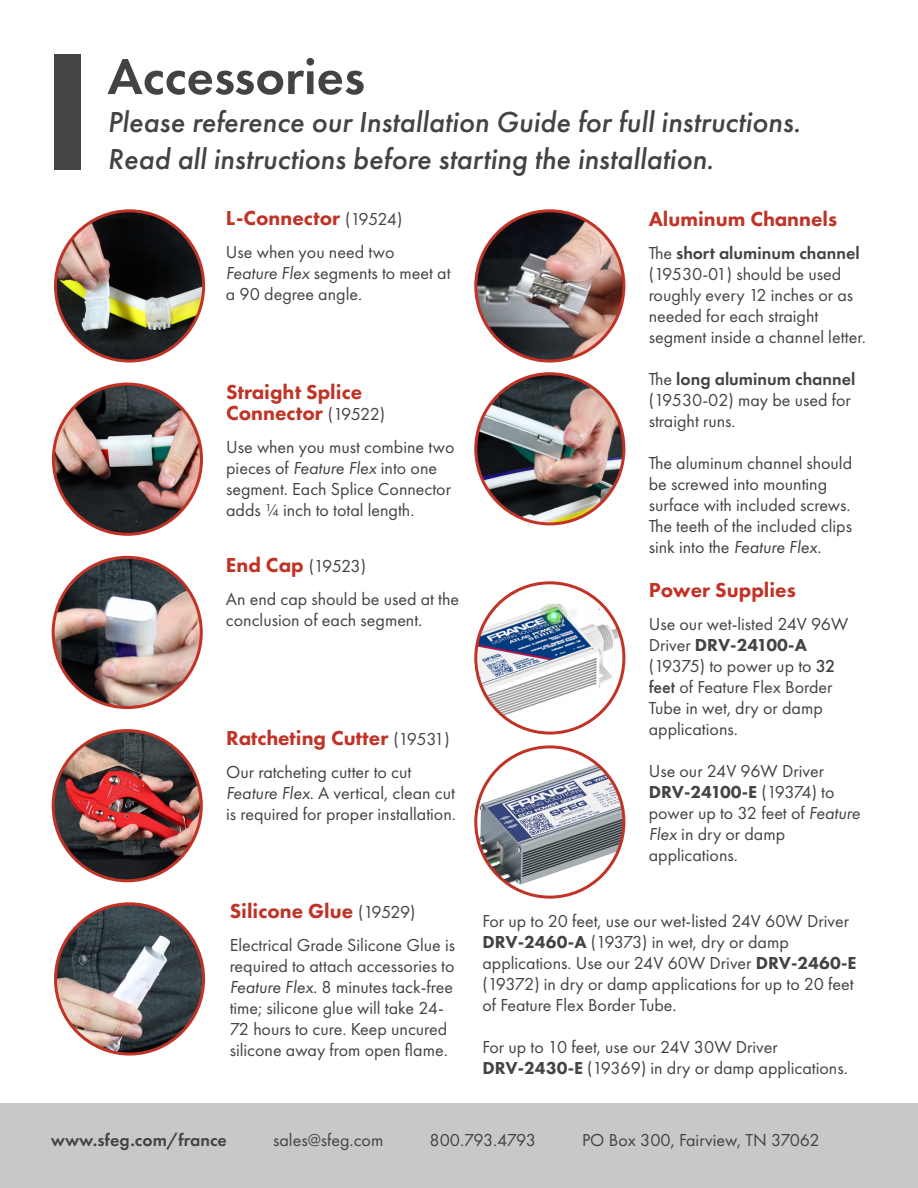
<style>
.page{position:relative;width:918px;height:1188px;background:#fff}
.page>*{position:absolute;margin:0;border:0;box-sizing:border-box;transform-origin:0 0}
.t1{font:600 52.5px "Futura PT";color:#434343}
.t2{font:italic 500 30px "Futura PT";color:#434343}
.t3{font:800 21px "Futura PT";color:#c03326}
.t4{font:18px/21px "Futura PT";color:#434343}
.t5{font:600 18px "Futura PT";color:#434343}
.t6{font:18px "Futura PT";letter-spacing:-.04em;color:#434343}
.s1{font-weight:400;font-size:18px;color:#434343}
.s2{font-style:italic}
.s3{font-weight:600}
.s4{font-weight:800;font-size:21px;color:#c03326}
.s5{font-weight:800}
.s6{font-weight:500}
</style>
<div class="page">
<div style="left:0;top:1104px;width:918px;height:84px;background:#c7c8ca"></div>
<div style="left:54px;top:54px;width:27px;height:115px;background:#444"></div>
<img style="left:56px;top:213px;width:148px;height:146px">
<div style="left:54px;top:209px;width:151px;height:154px;border:3px solid #c03326;border-radius:50%"></div>
<img style="left:477px;top:211px;width:147px;height:148px">
<div style="left:474px;top:209px;width:151px;height:154px;border:3px solid #c03326;border-radius:50%"></div>
<img style="left:476px;top:374px;width:148px;height:150px">
<div style="left:474px;top:372px;width:151px;height:153px;border:3px solid #c03326;border-radius:50%"></div>
<img style="left:53px;top:557px;width:148px;height:151px">
<div style="left:52px;top:556px;width:151px;height:153px;border:3px solid #c03326;border-radius:50%"></div>
<img style="left:53px;top:384px;width:148px;height:150px">
<div style="left:52px;top:383px;width:151px;height:153px;border:3px solid #c03326;border-radius:50%"></div>
<img style="left:53px;top:731px;width:148px;height:150px">
<div style="left:52px;top:729px;width:151px;height:153px;border:3px solid #c03326;border-radius:50%"></div>
<img style="left:56px;top:906px;width:148px;height:146px">
<div style="left:54px;top:902px;width:151px;height:154px;border:3px solid #c03326;border-radius:50%"></div>
<img style="left:477px;top:604px;width:147px;height:127px">
<div style="left:474px;top:581px;width:151px;height:154px;border:3px solid #c03326;border-radius:50%"></div>
<svg style="left:476px;top:747px;width:148px;height:150px"></svg>
<img style="left:477px;top:748px;width:147px;height:138px">
<div style="left:474px;top:745px;width:151px;height:154px;border:3px solid #c03326;border-radius:50%"></div>
<p class="t1" style="left:107px;top:44px;width:259px">Accessories</p>
<p class="t2" style="left:107px;top:103px;width:695px">Please reference our Installation Guide for full instructions.</p>
<p class="t2" style="left:107px;top:140px;width:608px">Read all instructions before starting the installation.</p>
<p class="t3" style="left:226px;top:205px;width:178px">L-Connector <span class="s1">(19524)</span></p>
<p class="t4" style="left:226px;top:242px;width:170px">Use when you need two</p>
<p class="t4" style="left:226px;top:263px;width:226px"><span class="s2">Feature Flex</span> segments to meet at a 90 degree angle.</p>
<p class="t3" style="left:649px;top:206px;width:190px">Aluminum Channels</p>
<p class="t4" style="left:649px;top:242px;width:212px">The <span class="s3">short aluminum channel </span>(19530-01) should be used roughly every 12 inches or as needed for each straight</p>
<p class="t4" style="left:649px;top:326px;width:219px">segment inside a channel letter.</p>
<p class="t4" style="left:649px;top:368px;width:208px">The <span class="s3">long aluminum channel </span>(19530-02) may be used for straight runs.</p>
<p class="t4" style="left:649px;top:452px;width:205px">The aluminum channel should be screwed into mounting</p>
<p class="t4" style="left:649px;top:494px;width:205px;text-align:justify">surface with included screws.<br>The teeth of the included clips sink into the <span class="s2">Feature Flex</span>.</p>
<p class="t3" style="left:226px;top:378px;width:138px">Straight Splice</p>
<p class="t3" style="left:226px;top:399px;width:161px">Connector <span class="s1">(19522)</span></p>
<p class="t4" style="left:226px;top:436px;width:230px">Use when you must combine two pieces of <span class="s2">Feature Flex</span> into one segment. Each Splice Connector adds 1/4 inch to total length.</p>
<p class="t4" style="left:226px;top:555px;width:142px"><span class="s4">End Cap</span> (19523)</p>
<p class="t4" style="left:226px;top:588px;width:235px">An end cap should be used at the conclusion of each segment.</p>
<p class="t3" style="left:226px;top:725px;width:225px">Ratcheting Cutter <span class="s1">(19531)</span></p>
<p class="t4" style="left:226px;top:762px;width:187px">Our ratcheting cutter to cut</p>
<p class="t4" style="left:226px;top:783px;width:231px"><span class="s2">Feature Flex</span>. A vertical, clean cut is required for proper installation.</p>
<p class="t3" style="left:230px;top:898px;width:187px">Silicone Glue <span class="s1">(19529)</span></p>
<p class="t4" style="left:230px;top:935px;width:227px">Electrical Grade Silicone Glue is required to attach accessories to<br><span class="s2">Feature Flex</span>. 8 minutes tack-free time; silicone glue will take 24-<br>72 hours to cure. Keep uncured silicone away from open flame.</p>
<p class="t3" style="left:649px;top:577px;width:149px">Power Supplies</p>
<p class="t4" style="left:649px;top:614px;width:201px">Use our wet-listed 24V 96W<br>Driver <span class="s5">DRV-24100-A </span>(19375) to power up to <span class="s6">32 feet</span> of Feature Flex Border<br>Tube in wet, dry or damp</p>
<p class="t4" style="left:649px;top:719px;width:91px">applications.</p>
<p class="t4" style="left:649px;top:761px;width:213px">Use our 24V 96W Driver<br><span class="s5">DRV-24100-E</span> (19374) to power up to 32 feet of <span class="s2">Feature<br>Flex</span> in dry or damp</p>
<p class="t4" style="left:649px;top:845px;width:91px">applications.</p>
<p class="t4" style="left:482px;top:910px;width:368px">For up to 20 feet, use our wet-listed 24V 60W Driver<br><span class="s5">DRV-2460-A</span> (19373) in wet, dry or damp</p>
<p class="t4" style="left:482px;top:952px;width:376px">applications. Use our 24V 60W Driver <span class="s5">DRV-2460-E </span>(19372) in dry or damp applications for up to 20 feet of Feature Flex Border Tube.</p>
<p class="t4" style="left:482px;top:1036px;width:297px">For up to 10 feet, use our 24V 30W Driver</p>
<p class="t4" style="left:482px;top:1057px;width:367px"><span class="s5">DRV-2430-E</span> (19369) in dry or damp applications.</p>
<p class="t5" style="left:51px;top:1128px;width:178px">www.sfeg.com/france</p>
<p class="t4" style="left:273px;top:1129px;width:112px">sales@sfeg.com</p>
<p class="t6" style="left:430px;top:1129px;width:108px">800.793.4793</p>
<p class="t4" style="left:582px;top:1129px;width:239px">PO Box 300, Fairview, TN 37062</p>
</div>
